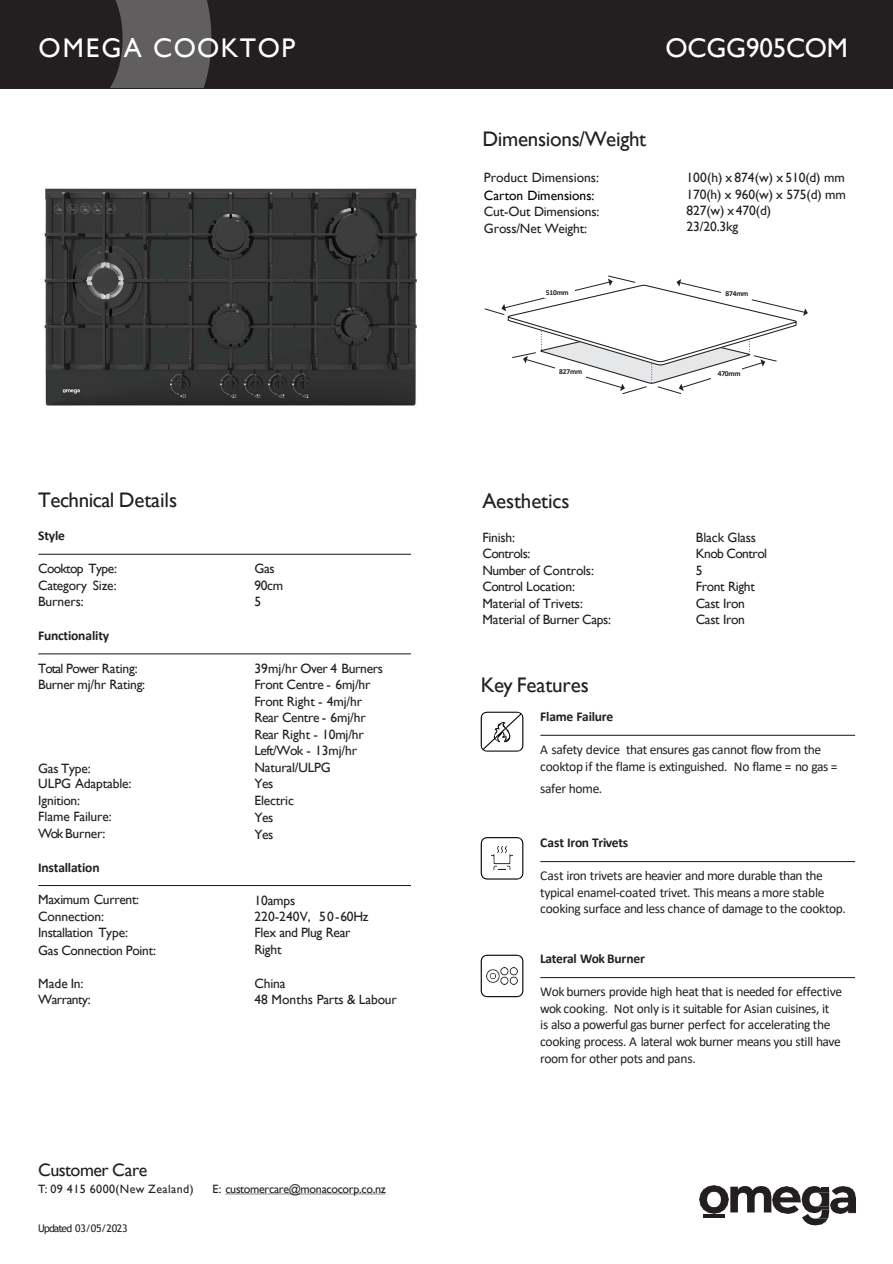
<style>
.page{position:relative;width:893px;height:1264px;background:#fff}
.page>*{position:absolute;margin:0;border:0;box-sizing:border-box;transform-origin:0 0}
.t1{font:27px "Gill Sans";letter-spacing:.05em;color:#fff}
.t2{font:27px "Gill Sans";letter-spacing:-.005em;color:#fff}
.t3{font:21px "Gill Sans";letter-spacing:-.015em;color:#231f20}
.t4{font:18px "Gill Sans";letter-spacing:-.03em;color:#231f20}
.t5{font:13.5px/16.5px "Gill Sans";letter-spacing:-.015em;color:#231f20}
.t6{font:13.5px/16.5px "Calibri";letter-spacing:-.03em;color:#231f20}
.t7{font:700 13.5px "Calibri";letter-spacing:-.02em;color:#231f20}
.t8{font:13.5px/16.4px "Gill Sans";letter-spacing:-.035em;color:#231f20}
.t9{font:13.5px "Gill Sans";color:#000}
.t10{font:13.5px "Gill Sans";letter-spacing:.005em;color:#231f20}
.t11{font:12px "Gill Sans";letter-spacing:-.025em;color:#231f20}
.t12{font:12px "Gill Sans";letter-spacing:.035em;color:#231f20}
.t13{font:10.5px "Trebuchet MS";letter-spacing:-.08em;color:#231f20}
.t14{font:700 7.5px "Calibri";letter-spacing:-.03em;color:#231f20}
</style>
<div class="page">
<div style="left:0;top:0;width:892px;height:88px;background:#231f20"></div>
<svg style="left:110px;top:0;width:101px;height:88px"></svg>
<hr style="left:38px;top:553px;width:373px;height:1px;background:#231f20">
<hr style="left:38px;top:653px;width:373px;height:1px;background:#231f20">
<hr style="left:38px;top:884px;width:373px;height:1px;background:#231f20">
<hr style="left:540px;top:734px;width:315px;height:1px;background:#231f20">
<hr style="left:540px;top:860px;width:315px;height:1px;background:#231f20">
<hr style="left:540px;top:976px;width:315px;height:1px;background:#231f20">
<img style="left:44px;top:188px;width:372px;height:217px">
<svg style="left:484px;top:275px;width:323px;height:119px"></svg>
<div style="left:544px;top:287px;width:31px;height:11px;background:#fff"></div>
<div style="left:720px;top:289px;width:31px;height:11px;background:#fff"></div>
<svg style="left:480px;top:837px;width:43px;height:42px"></svg>
<img style="left:491px;top:846px;width:21px;height:23px">
<img style="left:699px;top:1185px;width:29px;height:27px">
<svg style="left:730px;top:1186px;width:41px;height:26px"></svg>
<img style="left:772px;top:1186px;width:28px;height:26px">
<svg style="left:801px;top:1186px;width:28px;height:39px"></svg>
<img style="left:830px;top:1186px;width:25px;height:26px">
<hr style="left:703px;top:1214px;width:21px;height:3px;background:#231f20">
<div style="left:711px;top:368px;width:31px;height:10px;background:#fff"></div>
<div style="left:554px;top:366px;width:31px;height:11px;background:#fff"></div>
<svg style="left:480px;top:711px;width:43px;height:40px"></svg>
<svg style="left:480px;top:954px;width:43px;height:42px"></svg>
<img style="left:487px;top:967px;width:30px;height:17px">
<svg style="left:225px;top:1193px;width:160px;height:1px"></svg>
<p class="t1" style="left:38px;top:32px;width:258px">OMEGA COOKTOP</p>
<p class="t2" style="left:665px;top:32px;width:184px">OCGG905COM</p>
<p class="t3" style="left:482px;top:126px;width:165px">Dimensions/Weight</p>
<p class="t5" style="left:484px;top:170px;width:117px">Product Dimensions:</p>
<p class="t9" style="left:484px;top:188px;width:112px">Carton Dimensions:</p>
<p class="t5" style="left:484px;top:204px;width:117px">Cut-Out Dimensions:</p>
<p class="t5" style="left:484px;top:220px;width:105px">Gross/Net Weight:</p>
<p class="t5" style="left:686px;top:170px;width:160px">100(h) x 874(w) x 510(d) mm</p>
<p class="t5" style="left:686px;top:186px;width:161px">170(h) x 960(w) x 575(d) mm</p>
<p class="t5" style="left:686px;top:202px;width:86px">827(w) x 470(d)</p>
<p class="t5" style="left:686px;top:218px;width:53px">23/20.3kg</p>
<p class="t14" style="left:546px;top:287px;width:24px">510mm</p>
<p class="t14" style="left:725px;top:288px;width:24px">874mm</p>
<p class="t3" style="left:38px;top:488px;width:140px">Technical Details</p>
<p class="t7" style="left:38px;top:526px;width:28px">Style</p>
<p class="t5" style="left:38px;top:560px;width:80px;text-align:justify">Cooktop Type:<br>Category Size:<br>Burners:</p>
<p class="t7" style="left:38px;top:626px;width:73px">Functionality</p>
<p class="t5" style="left:254px;top:560px;width:30px">Gas<br>90cm<br>5</p>
<p class="t5" style="left:38px;top:660px;width:108px">Total Power Rating:<br>Burner mj/hr Rating:</p>
<p class="t5" style="left:254px;top:660px;width:130px">39mj/hr Over 4 Burners<br>Front Centre - 6mj/hr<br>Front Right - 4mj/hr<br>Rear Centre - 6mj/hr<br>Rear Right - 10mj/hr<br>Left/Wok - 13mj/hr<br>Natural/ULPG</p>
<p class="t5" style="left:254px;top:775px;width:41px">Yes<br>Electric<br>Yes</p>
<p class="t5" style="left:254px;top:826px;width:21px">Yes</p>
<p class="t5" style="left:38px;top:760px;width:54px">Gas Type:</p>
<p class="t5" style="left:38px;top:775px;width:95px">ULPG Adaptable:<br>Ignition:</p>
<p class="t5" style="left:38px;top:808px;width:75px">Flame Failure:<br>WokBurner:</p>
<p class="t7" style="left:38px;top:857px;width:63px">Installation</p>
<p class="t5" style="left:38px;top:891px;width:102px">Maximum Current:<br>Connection:<br>Installation Type:</p>
<p class="t5" style="left:38px;top:941px;width:119px">Gas Connection Point:</p>
<p class="t8" style="left:38px;top:975px;width:54px">Made In:<br>Warranty:</p>
<p class="t5" style="left:254px;top:892px;width:43px">10amps</p>
<p class="t10" style="left:254px;top:908px;width:116px">220-240V, 50-60Hz</p>
<p class="t5" style="left:254px;top:924px;width:98px">Flex and Plug Rear<br>Right</p>
<p class="t5" style="left:254px;top:975px;width:33px">China</p>
<p class="t5" style="left:254px;top:991px;width:144px">48 Months Parts &amp; Labour</p>
<p class="t4" style="left:38px;top:1158px;width:111px">Customer Care</p>
<p class="t12" style="left:38px;top:1181px;width:157px">T: 09 415 6000(New Zealand)</p>
<p class="t11" style="left:212px;top:1181px;width:175px">E: customercare@monacocorp.co.nz</p>
<p class="t13" style="left:38px;top:1221px;width:91px">Updated 03/05/2023</p>
<p class="t14" style="left:559px;top:366px;width:24px">827mm</p>
<p class="t14" style="left:717px;top:368px;width:24px">470mm</p>
<p class="t3" style="left:482px;top:488px;width:89px">Aesthetics</p>
<p class="t8" style="left:482px;top:529px;width:50px">Finish:<br>Controls:</p>
<p class="t5" style="left:482px;top:562px;width:130px">Number of Controls:<br>Control Location:<br>Material of Trivets:<br>Material of Burner Caps:</p>
<p class="t8" style="left:695px;top:529px;width:73px">Black Glass<br>Knob Control<br>5</p>
<p class="t5" style="left:695px;top:578px;width:61px">Front Right<br>Cast Iron<br>Cast Iron</p>
<p class="t3" style="left:480px;top:673px;width:110px">Key Features</p>
<p class="t7" style="left:540px;top:706px;width:75px">Flame Failure</p>
<p class="t6" style="left:540px;top:740px;width:299px">A safety device that ensures gas cannot flow from the cooktop if the flame is extinguished. No flame = no gas =</p>
<p class="t6" style="left:540px;top:780px;width:64px">safer home.</p>
<p class="t7" style="left:540px;top:833px;width:89px">Cast Iron Trivets</p>
<p class="t6" style="left:540px;top:867px;width:307px">Cast iron trivets are heavier and more durable than the typical enamel-coated trivet. This means a more stable cooking surface and less chance of damage to the cooktop.</p>
<p class="t7" style="left:540px;top:949px;width:106px">Lateral Wok Burner</p>
<p class="t6" style="left:540px;top:983px;width:303px">Wok burners provide high heat that is needed for effective wok cooking. Not only is it suitable for Asian cuisines, it</p>
<p class="t6" style="left:540px;top:1016px;width:302px">is also a powerful gas burner perfect for accelerating the cooking process. A lateral wok burner means you still have room for other pots and pans.</p>
</div>
